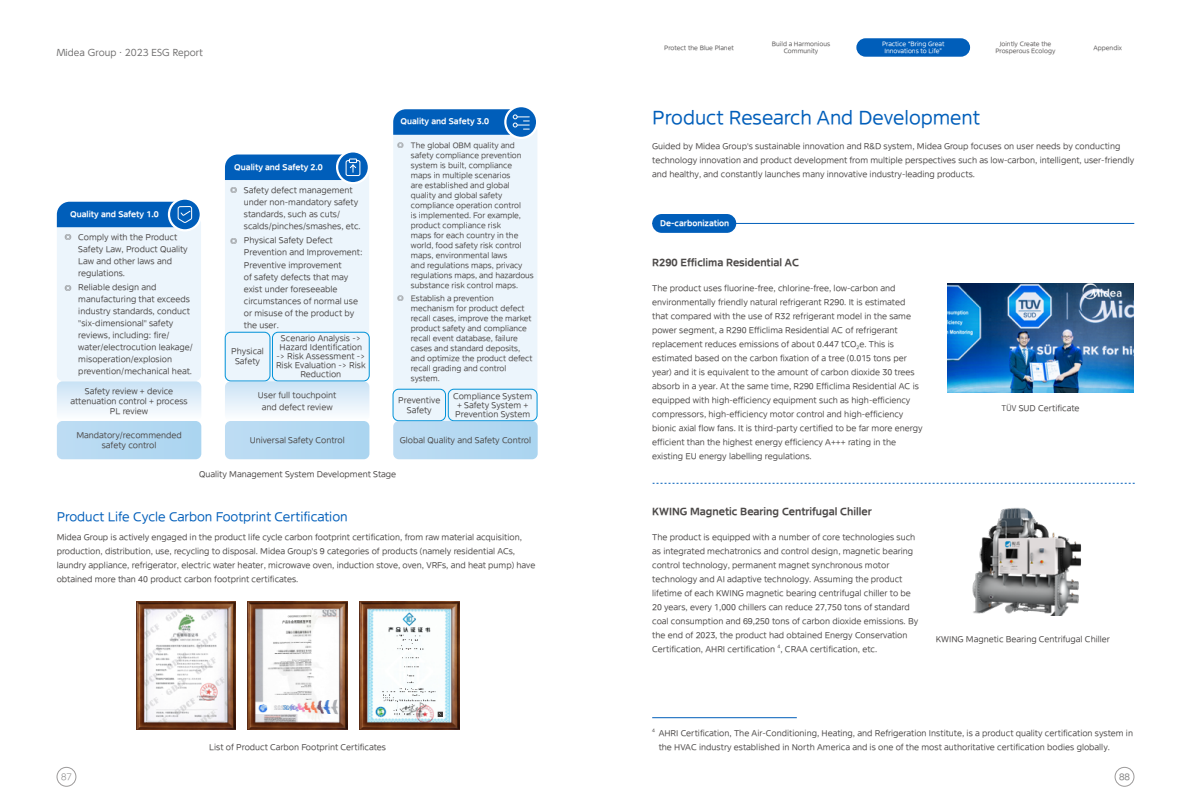
<style>
.page{position:relative;width:1191px;height:808px;background:#fff}
.page>*{position:absolute;margin:0;border:0;box-sizing:border-box;transform-origin:0 0}
.t1{font:18px "MEIDITYPE";color:#005eba}
.t2{font:12px "MEIDITYPE";color:#005eba}
.t3{font:700 10px "MEIDITYPE";color:#4c4948}
.t4{font:9px "TT UD Shin Go Pro Regular";color:#727171}
.t5{font:300 9px "MEIDITYPE";color:#898989}
.t6{font:9px "MEIDITYPE";color:#898989}
.t7{font:8px/14px "MEIDITYPE";color:#4c4948}
.t8{font:700 8px "MEIDITYPE";color:#fff}
.t9{font:7.5px/10px "MEIDITYPE";color:#4c4948}
.t10{font:6px/7px "MEIDITYPE";color:#595757;text-align:center}
.t11{font:6px/7px "MEIDITYPE";color:#fff;text-align:center}
.t12{font:4.7px "MEIDITYPE";color:#4c4948}
.s1{font-family:"Sim Sun"}
.s2{font-family:"Source Han Sans CN"}
</style>
<div class="page">
<div style="left:57px;top:767px;width:19px;height:19px;border:1px solid #9c9a9a;border-radius:50%"></div>
<div style="left:1114px;top:767px;width:20px;height:19px;border:1px solid #9c9a9a;border-radius:50%"></div>
<div style="left:393px;top:125px;width:144px;height:296px;background:#ecf5fc;border-radius:6px"></div>
<div style="left:225px;top:167px;width:144px;height:214px;background:#ecf5fc;border-radius:6px"></div>
<div style="left:225px;top:332px;width:45px;height:49px;border:1px solid #0092d8;border-radius:6px"></div>
<div style="left:393px;top:389px;width:53px;height:32px;border:1px solid #0092d8;border-radius:6px"></div>
<div style="left:272px;top:332px;width:97px;height:49px;border:1px solid #0092d8;border-radius:6px"></div>
<div style="left:448px;top:389px;width:89px;height:32px;border:1px solid #0092d8;border-radius:6px"></div>
<div style="left:57px;top:217px;width:144px;height:164px;background:#ecf5fc;border-radius:6px"></div>
<hr style="left:652px;top:223px;width:482px;height:1px;background:#005eba">
<div style="left:652px;top:214px;width:84px;height:19px;background:#005eba;border-radius:9px"></div>
<svg style="left:652px;top:483px;width:482px;height:1px"></svg>
<div style="left:57px;top:421px;width:144px;height:38px;background:#b4d9f1;border-radius:6px"></div>
<div style="left:57px;top:381px;width:144px;height:40px;background:linear-gradient(to bottom,#c9e2f5,#fdfeff);border-radius:6px"></div>
<div style="left:225px;top:381px;width:144px;height:40px;background:linear-gradient(to bottom,#c9e2f5,#fdfeff);border-radius:6px"></div>
<svg style="left:169px;top:199px;width:32px;height:31px"></svg>
<div style="left:168px;top:197px;width:34px;height:34px;border:2px solid #fff;border-radius:50%"></div>
<svg style="left:337px;top:151px;width:32px;height:32px"></svg>
<div style="left:336px;top:150px;width:34px;height:34px;border:2px solid #fff;border-radius:50%"></div>
<svg style="left:505px;top:106px;width:32px;height:32px"></svg>
<div style="left:504px;top:105px;width:34px;height:34px;border:2px solid #fff;border-radius:50%"></div>
<div style="left:225px;top:421px;width:144px;height:38px;background:#b4d9f1;border-radius:6px"></div>
<div style="left:393px;top:421px;width:144px;height:38px;background:#b4d9f1;border-radius:6px"></div>
<svg style="left:57px;top:202px;width:135px;height:25px;background:#0b65bd"></svg>
<svg style="left:225px;top:154px;width:136px;height:26px;background:#1169be"></svg>
<svg style="left:393px;top:109px;width:136px;height:26px;background:#1068be"></svg>
<hr style="left:652px;top:717px;width:145px;height:1px;background:#005eba">
<img style="left:248px;top:601px;width:100px;height:128px">
<img style="left:359px;top:601px;width:100px;height:128px">
<img style="left:136px;top:601px;width:100px;height:128px">
<img style="left:947px;top:283px;width:186px;height:109px">
<img style="left:972px;top:507px;width:109px;height:108px">
<div style="left:856px;top:38px;width:114px;height:19px;background:#005eba;border-radius:9px"></div>
<p class="t4" style="left:57px;top:45px;width:147px">Midea Group · 2023 ESG Report</p>
<p class="t8" style="left:70px;top:210px;width:90px">Quality and Safety 1.0</p>
<p class="t7" style="left:78px;top:231px;width:111px;line-height:12px;text-indent:-14px"><span class="s1">◎</span> Comply with the Product<br>Safety Law, Product Quality<br>Law and other laws and regulations.</p>
<p class="t7" style="left:78px;top:282px;width:116px;line-height:12px;text-indent:-14px"><span class="s1">◎</span> Reliable design and manufacturing that exceeds industry standards, conduct "six-dimensional" safety reviews, including: fire/ water/electrocution leakage/ misoperation/explosion prevention/mechanical heat.</p>
<p class="t8" style="left:234px;top:162px;width:90px">Quality and Safety 2.0</p>
<p class="t7" style="left:244px;top:184px;width:118px;line-height:12px;text-indent:-14px"><span class="s1">◎</span> Safety defect management under non-mandatory safety standards, such as cuts/ scalds/pinches/smashes, etc.</p>
<p class="t7" style="left:244px;top:235px;width:120px;line-height:12px;text-indent:-14px"><span class="s1">◎</span> Physical Safety Defect<br>Prevention and Improvement:<br>Preventive improvement<br>of safety defects that may exist under foreseeable circumstances of normal use or misuse of the product by the user.</p>
<p class="t7" style="left:231px;top:347px;width:34px;line-height:10px;text-align:center">Physical<br>Safety</p>
<p class="t7" style="left:276px;top:334px;width:91px;line-height:9px;text-align:center">Scenario Analysis -&gt;<br>Hazard Identification -&gt; Risk Assessment -&gt;<br>Risk Evaluation -&gt; Risk<br>Reduction</p>
<p class="t8" style="left:400px;top:116px;width:90px">Quality and Safety 3.0</p>
<p class="t9" style="left:411px;top:141px;width:124px;text-indent:-14px"><span class="s1">◎</span> The global OBM quality and safety compliance prevention system is built, compliance maps in multiple scenarios<br>are established and global quality and global safety compliance operation control<br>is implemented. For example, product compliance risk<br>maps for each country in the world, food safety risk control maps, environmental laws<br>and regulations maps, privacy regulations maps, and hazardous substance risk control maps.</p>
<p class="t9" style="left:411px;top:293px;width:123px;text-indent:-14px"><span class="s1">◎</span> Establish a prevention mechanism for product defect recall cases, improve the market product safety and compliance recall event database, failure cases and standard deposits, and optimize the product defect recall grading and control system.</p>
<p class="t7" style="left:70px;top:386px;width:119px;line-height:10px;text-align:center">Safety review + device attenuation control + process<br>PL review</p>
<p class="t7" style="left:258px;top:389px;width:80px;line-height:12px;text-align:center">User full touchpoint and defect review</p>
<p class="t7" style="left:398px;top:395px;width:44px;line-height:10px;text-align:center">Preventive<br>Safety</p>
<p class="t7" style="left:453px;top:392px;width:80px;line-height:9px">Compliance System + Safety System +<br>Prevention System</p>
<p class="t7" style="left:76px;top:430px;width:107px;line-height:10px;text-align:center">Mandatory/recommended safety control</p>
<p class="t7" style="left:250px;top:433px;width:97px">Universal Safety Control</p>
<p class="t7" style="left:400px;top:433px;width:133px">Global Quality and Safety Control</p>
<p class="t7" style="left:199px;top:468px;width:199px">Quality Management System Development Stage</p>
<h2 class="t2" style="left:57px;top:510px;width:292px">Product Life Cycle Carbon Footprint Certification</h2>
<p class="t7" style="left:57px;top:530px;width:480px">Midea Group is actively engaged in the product life cycle carbon footprint certification, from raw material acquisition, production, distribution, use, recycling to disposal. Midea Group's 9 categories of products (namely residential ACs, laundry appliance, refrigerator, electric water heater, microwave oven, induction stove, oven, VRFs, and heat pump) have obtained more than 40 product carbon footprint certificates.</p>
<p class="t7" style="left:209px;top:740px;width:178px">List of Product Carbon Footprint Certificates</p>
<p class="t10" style="left:664px;top:44px;width:71px">Protect the Blue Planet</p>
<p class="t10" style="left:772px;top:41px;width:60px">Build a Harmonious<br>Community</p>
<p class="t11" style="left:882px;top:41px;width:64px">Practice “Bring Great<br>Innovations to Life”</p>
<p class="t10" style="left:995px;top:41px;width:62px">Jointly Create the<br>Prosperous Ecology</p>
<p class="t10" style="left:1093px;top:44px;width:30px">Appendix</p>
<h1 class="t1" style="left:652px;top:108px;width:329px">Product Research And Development</h1>
<p class="t7" style="left:652px;top:140px;width:484px">Guided by Midea Group's sustainable innovation and R&amp;D system, Midea Group focuses on user needs by conducting technology innovation and product development from multiple perspectives such as low-carbon, intelligent, user-friendly and healthy, and constantly launches many innovative industry-leading products.</p>
<p class="t8" style="left:660px;top:219px;width:71px">De-carbonization</p>
<p class="t3" style="left:652px;top:256px;width:148px">R290 Efficlima Residential AC</p>
<p class="t7" style="left:652px;top:281px;width:272px">The product uses fluorine-free, chlorine-free, low-carbon and environmentally friendly natural refrigerant R290. It is estimated that compared with the use of R32 refrigerant model in the same power segment, a R290 Efficlima Residential AC of refrigerant replacement reduces emissions of about 0.447 tCO<sub>2</sub>e. This is estimated based on the carbon fixation of a tree (0.015 tons per year) and it is equivalent to the amount of carbon dioxide 30 trees absorb in a year. At the same time, R290 Efficlima Residential AC is equipped with high-efficiency equipment such as high-efficiency compressors, high-efficiency motor control and high-efficiency bionic axial flow fans. It is third-party certified to be far more energy efficient than the highest energy efficiency A+++ rating in the existing EU energy labelling regulations.</p>
<p class="t7" style="left:1001px;top:401px;width:80px"><span class="s2">TÜV</span> SUD Certificate</p>
<p class="t3" style="left:652px;top:505px;width:221px">KWING Magnetic Bearing Centrifugal Chiller</p>
<p class="t7" style="left:652px;top:530px;width:267px">The product is equipped with a number of core technologies such as integrated mechatronics and control design, magnetic bearing control technology, permanent magnet synchronous motor technology and AI adaptive technology. Assuming the product lifetime of each KWING magnetic bearing centrifugal chiller to be 20 years, every 1,000 chillers can reduce 27,750 tons of standard coal consumption and 69,250 tons of carbon dioxide emissions. By the end of 2023, the product had obtained Energy Conservation Certification, AHRI certification</p>
<p class="t12" style="left:777px;top:644px;width:4px">4</p>
<p class="t7" style="left:780px;top:642px;width:98px">, CRAA certification, etc.</p>
<p class="t7" style="left:935px;top:632px;width:176px">KWING Magnetic Bearing Centrifugal Chiller</p>
<p class="t12" style="left:652px;top:728px;width:4px">4</p>
<p class="t7" style="left:658px;top:726px;width:476px">AHRI Certification, The Air-Conditioning, Heating, and Refrigeration Institute, is a product quality certification system in the HVAC industry established in North America and is one of the most authoritative certification bodies globally.</p>
<p class="t5" style="left:61px;top:772px;width:12px">87</p>
<p class="t6" style="left:1119px;top:772px;width:13px">88</p>
</div>
